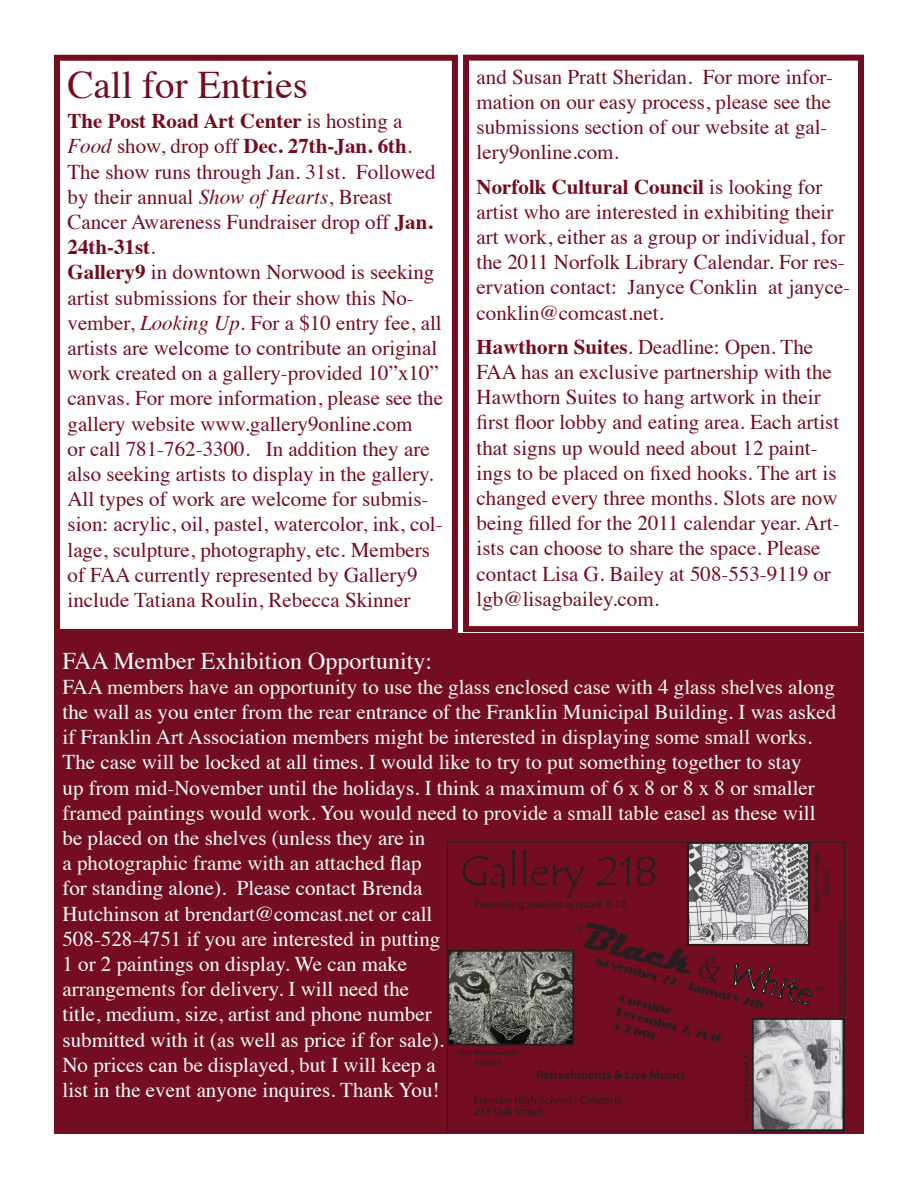
<style>
.page{position:relative;width:918px;height:1188px;background:#fff}
.page>*{position:absolute;margin:0;border:0;box-sizing:border-box;transform-origin:0 0}
.t1{font:42px "Tempus Sans ITC";color:#231f20}
.t2{font:39px "Times";color:#740c1f}
.t3{font:700 36px "Magneto";color:#231f20}
.t4{font:24px "Times";color:#fff}
.t5{font:21px/25.2px "Times";color:#740c1f}
.t6{font:21px/25.2px "Times";color:#fff}
.t7{font:600 12.6px "Myriad Pro";color:#231f20}
.t8{font:11.7px/14px "Broadway";color:#231f20}
.t9{font:11.4px/10.5px "Myriad Pro";color:#231f20}
.t10{font:7.95px/9.6px "Myriad Pro";color:#231f20;text-align:center}
.t11{font:6.3px "Myriad Pro";color:#231f20}
.s1{font-weight:700}
.s2{font-style:italic}
.s3{font-family:"Tempus Sans ITC";font-weight:400;font-size:32.25px}
.s4{font-family:"Tempus Sans ITC";font-weight:400;font-size:32.25px;color:#fff}
</style>
<div class="page">
<div style="left:54px;top:55px;width:404px;height:580px;border:6px solid #740c1f"></div>
<div style="left:463px;top:55px;width:401px;height:577px;border:6px solid #740c1f"></div>
<div style="left:54px;top:633px;width:810px;height:501px;background:#740d21"></div>
<img style="left:450px;top:953px;width:121px;height:90px">
<img style="left:755px;top:1021px;width:86px;height:107px">
<img style="left:690px;top:845px;width:117px;height:98px">
<svg style="left:583px;top:922px;width:108px;height:52px"></svg>
<svg style="left:733px;top:963px;width:79px;height:43px"></svg>
<div style="left:447px;top:950px;width:127px;height:96px;border:2px solid #231f20"></div>
<div style="left:752px;top:1018px;width:92px;height:113px;border:2px solid #231f20"></div>
<div style="left:687px;top:842px;width:123px;height:104px;border:2px solid #231f20"></div>
<h2 class="t2" style="left:68px;top:48px;width:242px">Call for Entries</h2>
<p class="t5" style="left:68px;top:107px;width:377px"><span class="s1">The Post Road Art Center</span> is hosting a <span class="s2">Food</span> show, drop off <span class="s1">Dec. 27th-Jan. 6th</span>.<br>The show runs through Jan. 31st. Followed by their annual <span class="s2">Show of Hearts</span>, Breast Cancer Awareness Fundraiser drop off <span class="s1">Jan.<br>24th-31st</span>.<br><span class="s1">Gallery9</span> in downtown Norwood is seeking artist submissions for their show this No&shy;vember, <span class="s2">Looking Up</span>. For a $10 entry fee, all artists are welcome to contribute an original work created on a gallery-provided 10”x10” canvas. For more information, please see the gallery website www.gallery9online.com<br>or call 781-762-3300. In addition they are also seeking artists to display in the gallery.<br>All types of work are welcome for submis&shy;sion: acrylic, oil, pastel, watercolor, ink, col&shy;lage, sculpture, photography, etc. Members of FAA currently represented by Gallery9 include Tatiana Roulin, Rebecca Skinner</p>
<p class="t5" style="left:477px;top:62px;width:358px">and Susan Pratt Sheridan. For more infor&shy;mation on our easy process, please see the submissions section of our website at gal&shy;lery9online.com.</p>
<p class="t5" style="left:477px;top:172px;width:375px"><span class="s1">Norfolk Cultural Council</span> is looking for artist who are interested in exhibiting their art work, either as a group or individual, for the 2011 Norfolk Library Calendar. For res&shy;ervation contact: Janyce Conklin at janyce&shy;conklin@comcast.net.</p>
<p class="t5" style="left:477px;top:332px;width:365px"><span class="s1">Hawthorn Suites</span>. Deadline: Open. The FAA has an exclusive partnership with the Hawthorn Suites to hang artwork in their first floor lobby and eating area. Each artist that signs up would need about 12 paint&shy;ings to be placed on fixed hooks. The art is changed every three months. Slots are now being filled for the 2011 calendar year. Art&shy;ists can choose to share the space. Please contact Lisa G. Bailey at 508-553-9119 or lgb@lisagbailey.com.</p>
<p class="t4" style="left:63px;top:638px;width:371px">FAA Member Exhibition Opportunity:</p>
<p class="t6" style="left:63px;top:672px;width:775px">FAA members have an opportunity to use the glass enclosed case with 4 glass shelves along the wall as you enter from the rear entrance of the Franklin Municipal Building. I was asked if Franklin Art Association members might be interested in displaying some small works.<br>The case will be locked at all times. I would like to try to put something together to stay<br>up from mid-November until the holidays. I think a maximum of 6 x 8 or 8 x 8 or smaller framed paintings would work. You would need to provide a small table easel as these will be placed on the shelves (unless they are in<br>a photographic frame with an attached flap<br>for standing alone). Please contact Brenda<br>Hutchinson at brendart@comcast.net or call<br>508-528-4751 if you are interested in putting<br>1 or 2 paintings on display. We can make<br>arrangements for delivery. I will need the<br>title, medium, size, artist and phone number<br>submitted with it (as well as price if for sale).<br>No prices can be displayed, but I will keep a<br>list in the event anyone inquires. Thank You!</p>
<h1 class="t1" style="left:461px;top:845px;width:198px">Gallery 218</h1>
<p class="t10" style="left:812px;top:913px;width:64px;rotate:-90deg">Mikayla Prindeville<br>Grade 5</p>
<p class="t9" style="left:474px;top:898px;width:154px">Presenting student artwork K-12</p>
<p class="t11" style="left:836px;top:1016px;width:97px;rotate:-90deg">Designed by Patrick MacLellan-Hurd</p>
<h3 class="t3" style="left:576px;top:912px;width:263px;rotate:14deg"><span class="s3">“</span>Black <span class="s3">&amp;</span> <span class="s4">White</span><span class="s3">”</span></h3>
<p class="t8" style="left:598px;top:954px;width:175px;rotate:15deg">November 22 - January 7th</p>
<p class="t8" style="left:622px;top:991px;width:112px;rotate:15deg">Opening<br>December 7, 2010<br>5-7 pm</p>
<p class="t10" style="left:458px;top:1048px;width:61px">Allie Scarborough<br>Grade 8</p>
<p class="t10" style="left:741px;top:1123px;width:73px;rotate:-90deg">Alicia Wilde Grade 11</p>
<p class="t7" style="left:536px;top:1067px;width:150px">Refreshments &amp; Live Music!</p>
<p class="t9" style="left:474px;top:1095px;width:150px">Franklin High School - Cafeteria<br>218 Oak Street</p>
</div>
